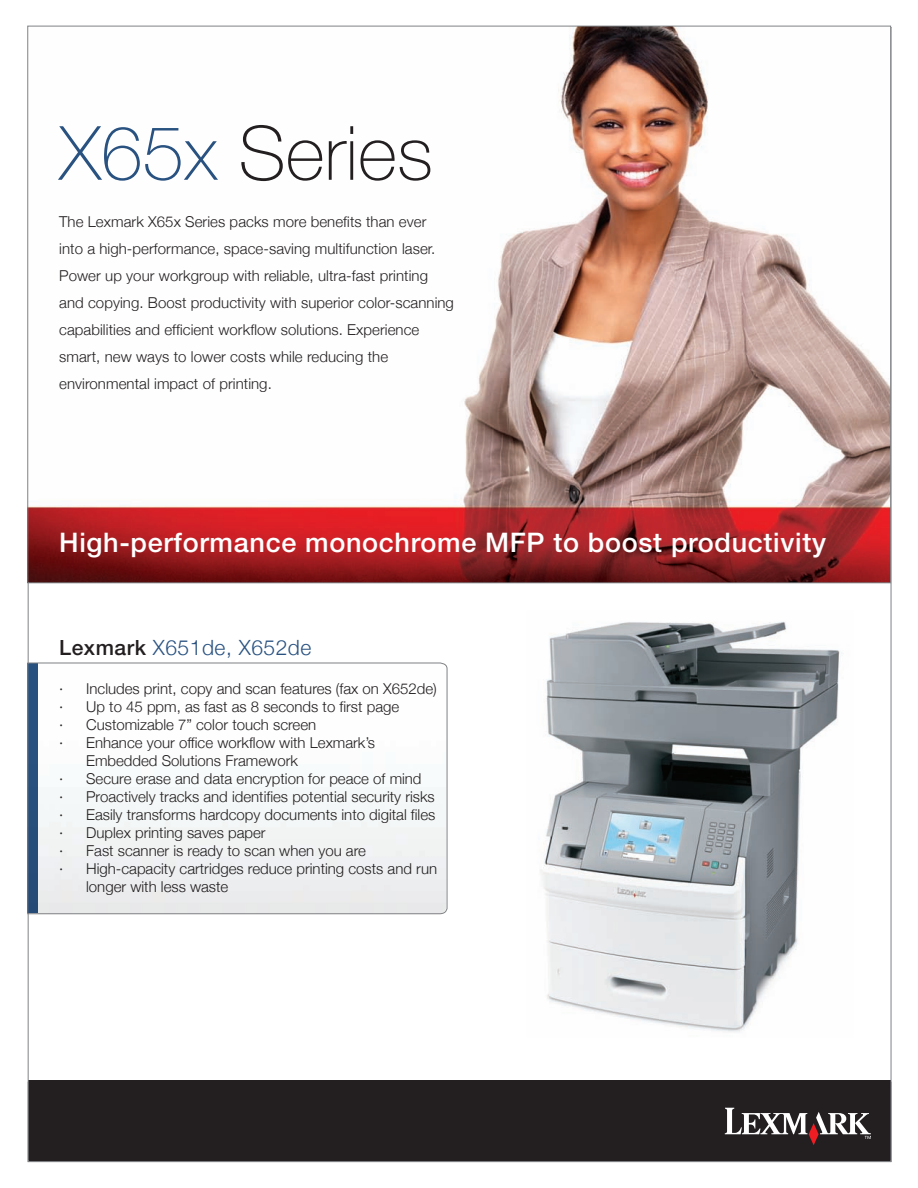
<style>
.page{position:relative;width:918px;height:1188px;background:#fff}
.page>*{position:absolute;margin:0;border:0;box-sizing:border-box;transform-origin:0 0}
.t1{font:100 75px "Helvetica Neue";color:#231f20}
.t2{font:500 27px "Helvetica Neue";letter-spacing:.025em;color:#fff}
.t3{font:300 21px "Helvetica Neue";letter-spacing:.025em;color:#295281}
.t4{font:300 15px/27px "Helvetica Neue";color:#231f20}
.s1{color:#295281}
.s2{font-weight:500;color:#231f20}
</style>
<div class="page">
<svg style="left:29px;top:1160px;width:862px;height:2px;background:#504e50"></svg>
<div style="left:28px;top:1081px;width:863px;height:79px;background:#231f20"></div>
<hr style="left:28px;top:27px;width:1px;height:1135px;background:#808285">
<hr style="left:891px;top:27px;width:1px;height:1135px;background:#808285">
<svg style="left:725px;top:1108px;width:146px;height:37px"></svg>
<img style="left:29px;top:28px;width:860px;height:553px">
<img style="left:540px;top:621px;width:302px;height:411px">
<img style="left:27px;top:663px;width:419px;height:251px">
<h1 class="t1" style="left:59px;top:111px;width:375px"><span class="s1">X65x</span> Series</h1>
<p class="t4" style="left:59px;top:208px;width:396px">The Lexmark X65x Series packs more benefits than ever into a high-performance, space-saving multifunction laser.<br>Power up your workgroup with reliable, ultra-fast printing and copying. Boost productivity with superior color-scanning capabilities and efficient workflow solutions. Experience smart, new ways to lower costs while reducing the environmental impact of printing.</p>
<h2 class="t2" style="left:59px;top:527px;width:768px">High-performance monochrome MFP to boost productivity</h2>
<h3 class="t3" style="left:59px;top:635px;width:254px"><span class="s2">Lexmark</span> X651de, X652de</h3>
<p class="t4" style="left:59px;top:674px;width:379px">· Includes print, copy and scan features (fax on X652de)</p>
<p class="t4" style="left:59px;top:692px;width:342px">· Up to 45 ppm, as fast as 8 seconds to first page</p>
<p class="t4" style="left:59px;top:710px;width:259px">· Customizable 7” color touch screen</p>
<p class="t4" style="left:59px;top:728px;width:317px">· Enhance your office workflow with Lexmark’s</p>
<p class="t4" style="left:86px;top:746px;width:213px">Embedded Solutions Framework</p>
<p class="t4" style="left:59px;top:764px;width:364px">· Secure erase and data encryption for peace of mind</p>
<p class="t4" style="left:59px;top:782px;width:377px">· Proactively tracks and identifies potential security risks</p>
<p class="t4" style="left:59px;top:800px;width:378px">· Easily transforms hardcopy documents into digital files</p>
<p class="t4" style="left:59px;top:818px;width:208px">· Duplex printing saves paper</p>
<p class="t4" style="left:59px;top:836px;width:308px">· Fast scanner is ready to scan when you are</p>
<p class="t4" style="left:59px;top:854px;width:379px">· High-capacity cartridges reduce printing costs and run</p>
<p class="t4" style="left:86px;top:872px;width:144px">longer with less waste</p>
</div>
